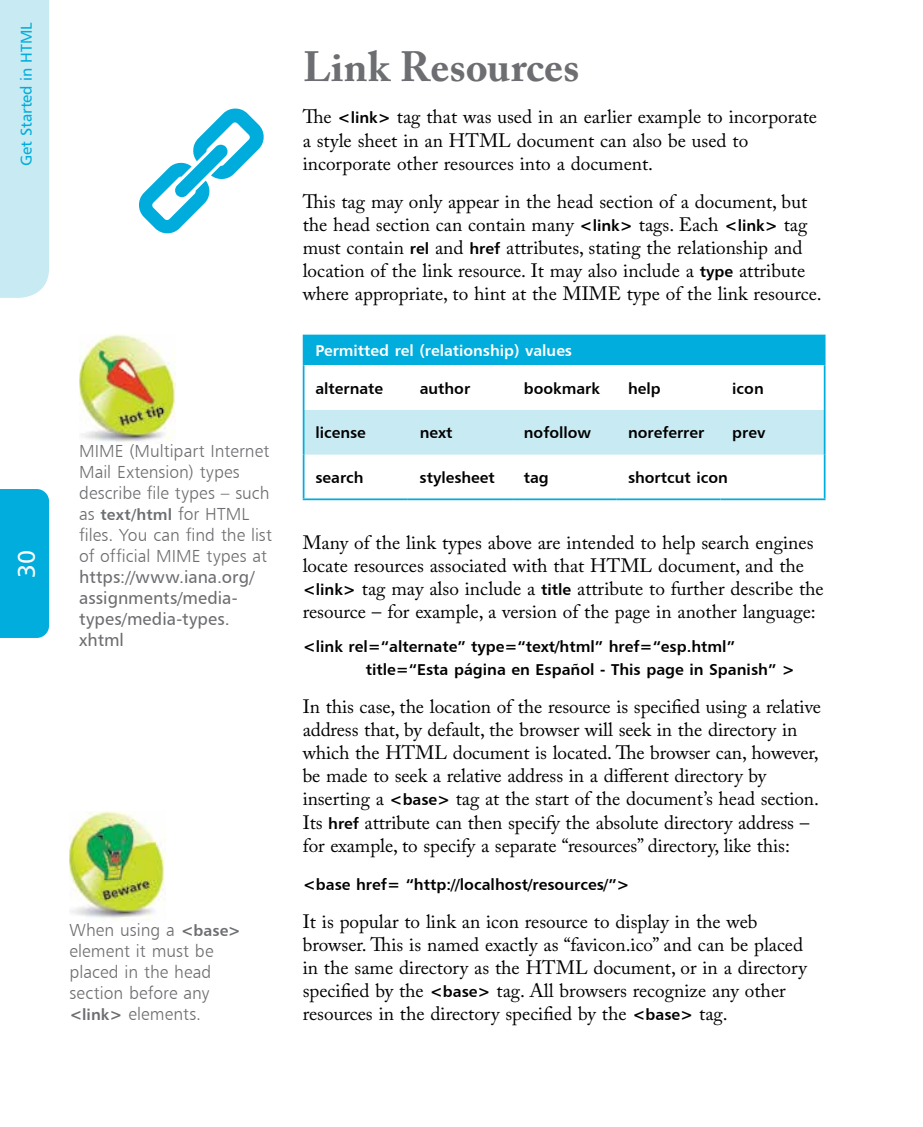
<style>
.page{position:relative;width:923px;height:1127px;background:#fff}
.page>*{position:absolute;margin:0;border:0;box-sizing:border-box;transform-origin:0 0}
.t1{font:700 42px "Adobe Caslon Pro";color:#6d6e71}
.t2{font:24.5px "Humanist 777 BT Roman B";color:#fff}
.t3{font:19.25px/23.1px "Adobe Caslon Pro";color:#000}
.t4{font:17.5px/21px "Humanist 777 BT Light B";letter-spacing:.005em;color:#6d6e71}
.t5{font:17.5px/21px "Humanist 777 BT Roman B";letter-spacing:.005em;color:#6d6e71}
.t6{font:15.75px/23.1px "Humanist 777 BT Bold B";color:#000}
.t7{font:15.75px "Humanist 777 BT Roman B";color:#00addc}
.t8{font:15.58px "Humanist 777 BT Bold B";color:#000}
.t9{font:15.58px "Humanist 777 BT Bold B";color:#fff}
.s1{font-family:"Humanist 777 BT Bold B";font-size:15.75px}
</style>
<div class="page">
<div style="left:0;top:489px;width:49px;height:148px;background:#00addc"></div>
<div style="left:0;top:0;width:49px;height:298px;background:#c8eaf3"></div>
<svg style="left:139px;top:108px;width:125px;height:125px"></svg>
<img style="left:70px;top:811px;width:96px;height:110px">
<div style="left:304px;top:335px;width:520px;height:30px;background:#00addc"></div>
<div style="left:304px;top:410px;width:520px;height:44px;background:#c8eaf3"></div>
<hr style="left:303px;top:365px;width:1px;height:45px;background:#00addc">
<hr style="left:303px;top:410px;width:1px;height:44px;background:#00addc">
<hr style="left:303px;top:454px;width:1px;height:44px;background:#00addc">
<hr style="left:303px;top:498px;width:105px;height:2px;background:#00addc">
<hr style="left:408px;top:498px;width:104px;height:2px;background:#00addc">
<hr style="left:512px;top:498px;width:104px;height:2px;background:#00addc">
<hr style="left:616px;top:498px;width:104px;height:2px;background:#00addc">
<hr style="left:720px;top:498px;width:105px;height:2px;background:#00addc">
<hr style="left:824px;top:365px;width:1px;height:45px;background:#00addc">
<hr style="left:824px;top:410px;width:1px;height:44px;background:#00addc">
<hr style="left:824px;top:454px;width:1px;height:44px;background:#00addc">
<hr style="left:303px;top:334px;width:105px;height:2px;background:#00addc">
<svg style="left:303px;top:336px;width:1px;height:29px"></svg>
<hr style="left:408px;top:334px;width:104px;height:2px;background:#00addc">
<hr style="left:512px;top:334px;width:104px;height:2px;background:#00addc">
<hr style="left:616px;top:334px;width:104px;height:2px;background:#00addc">
<hr style="left:720px;top:334px;width:105px;height:2px;background:#00addc">
<svg style="left:824px;top:336px;width:1px;height:29px"></svg>
<img style="left:79px;top:334px;width:96px;height:109px">
<p class="t7" style="left:17px;top:166px;width:145px;rotate:-90deg">Get Started in HTML</p>
<p class="t2" style="left:12px;top:577px;width:30px;rotate:-90deg">30</p>
<p class="t4" style="left:79px;top:440px;width:194px">MIME (Multipart Internet<br>Mail Extension) types describe file types – such as <span class="s1">text/html</span> for HTML files. You can find the list of official MIME types at</p>
<p class="t5" style="left:79px;top:566px;width:177px">https://www.iana.org/ assignments/media&shy;types/media-types. xhtml</p>
<p class="t4" style="left:70px;top:918px;width:173px">When using a <span class="s1">&lt;base&gt; </span>element it must be placed in the head section before any <span class="s1">&lt;link&gt;</span> elements.</p>
<h1 class="t1" style="left:303px;top:41px;width:278px">Link Resources</h1>
<p class="t3" style="left:303px;top:105px;width:516px">The <span class="s1">&lt;link&gt;</span> tag that was used in an earlier example to incorporate a style sheet in an HTML document can also be used to incorporate other resources into a document.</p>
<p class="t3" style="left:303px;top:189px;width:520px">This tag may only appear in the head section of a document, but the head section can contain many <span class="s1">&lt;link&gt;</span> tags. Each <span class="s1">&lt;link&gt;</span> tag must contain <span class="s1">rel</span> and <span class="s1">href</span> attributes, stating the relationship and location of the link resource. It may also include a <span class="s1">type</span> attribute where appropriate, to hint at the MIME type of the link resource.</p>
<p class="t9" style="left:315px;top:341px;width:258px">Permitted rel (relationship) values</p>
<p class="t8" style="left:315px;top:378px;width:69px">alternate</p>
<p class="t8" style="left:420px;top:378px;width:52px">author</p>
<p class="t8" style="left:524px;top:378px;width:78px">bookmark</p>
<p class="t8" style="left:628px;top:378px;width:34px">help</p>
<p class="t8" style="left:732px;top:378px;width:33px">icon</p>
<p class="t8" style="left:315px;top:423px;width:52px">license</p>
<p class="t8" style="left:420px;top:423px;width:34px">next</p>
<p class="t8" style="left:524px;top:423px;width:69px">nofollow</p>
<p class="t8" style="left:628px;top:423px;width:78px">noreferrer</p>
<p class="t8" style="left:732px;top:423px;width:34px">prev</p>
<p class="t8" style="left:315px;top:467px;width:50px">search</p>
<p class="t8" style="left:419px;top:467px;width:77px">stylesheet</p>
<p class="t8" style="left:524px;top:467px;width:26px">tag</p>
<p class="t8" style="left:628px;top:467px;width:101px">shortcut icon</p>
<p class="t3" style="left:303px;top:530px;width:522px">Many of the link types above are intended to help search engines locate resources associated with that HTML document, and the <span class="s1">&lt;link&gt;</span> tag may also include a <span class="s1">title</span> attribute to further describe the resource – for example, a version of the page in another language:</p>
<p class="t6" style="left:366px;top:634px;width:431px;text-indent:-63px">&lt;link rel=“alternate” type=“text/html” href=“esp.html” title=“Esta página en Español - This page in Spanish” &gt;</p>
<p class="t3" style="left:303px;top:694px;width:520px">In this case, the location of the resource is specified using a relative address that, by default, the browser will seek in the directory in which the HTML document is located. The browser can, however, be made to seek a relative address in a different directory by inserting a <span class="s1">&lt;base&gt;</span> tag at the start of the document’s head section.<br>Its <span class="s1">href</span> attribute can then specify the absolute directory address – for example, to specify a separate “resources” directory, like this:</p>
<p class="t6" style="left:303px;top:872px;width:328px">&lt;base href= “http://localhost/resources/”&gt;</p>
<p class="t3" style="left:303px;top:909px;width:505px">It is popular to link an icon resource to display in the web browser. This is named exactly as “favicon.ico” and can be placed in the same directory as the HTML document, or in a directory specified by the <span class="s1">&lt;base&gt;</span> tag. All browsers recognize any other resources in the directory specified by the <span class="s1">&lt;base&gt;</span> tag.</p>
</div>
